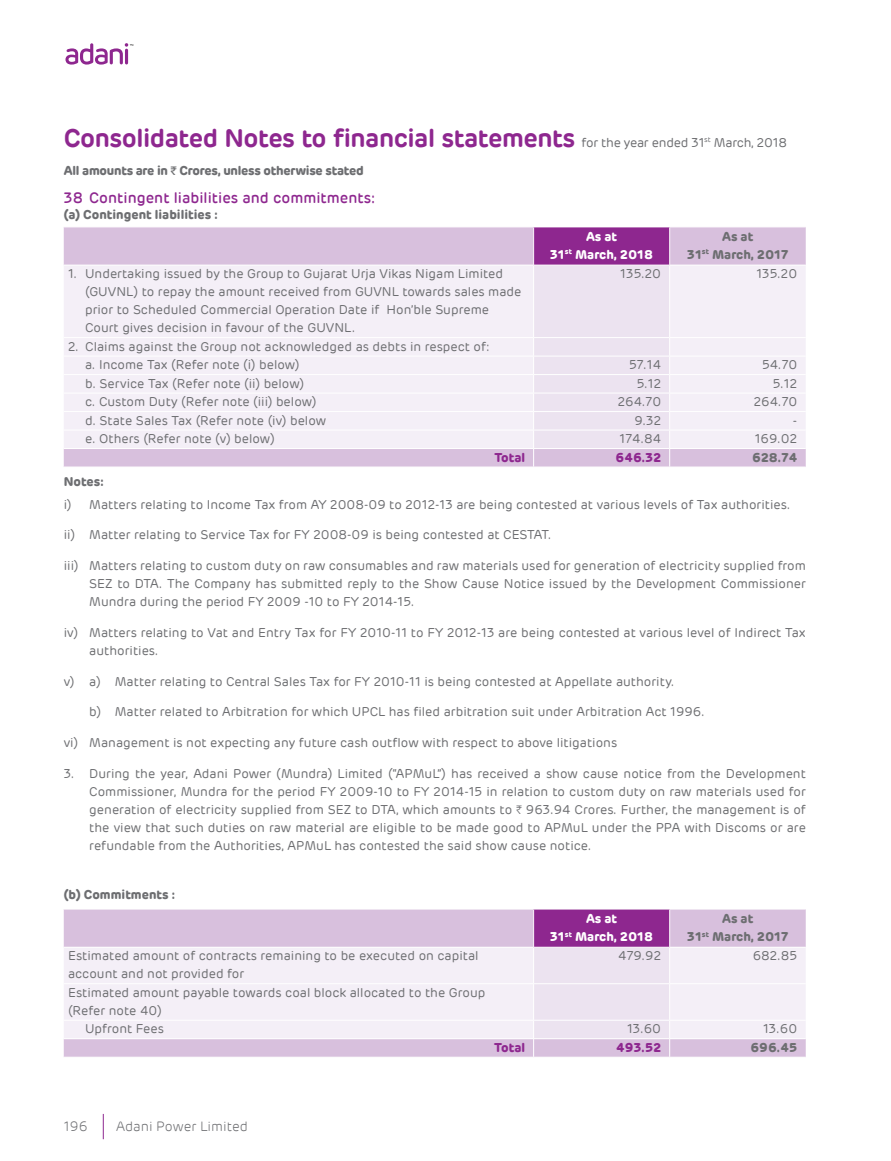
<style>
.page{position:relative;width:891px;height:1161px;background:#fff}
.page>*{position:absolute;margin:0;border:0;box-sizing:border-box;transform-origin:0 0}
.t1{font:600 25.5px "Adani";letter-spacing:-.02em;color:#8e278f}
.t2{font:500 15px "Adani";color:#8e278f}
.t3{font:300 13.5px "Adani";color:#6d6e71}
.t4{font:12.75px/18px "Adani";color:#6d6e71}
.t5{font:700 12.75px/18px "Adani";color:#6d6e71;text-align:center}
.t6{font:700 12.75px "Adani";letter-spacing:-.02em;color:#6d6e71}
.t7{font:700 12.75px/18px "Adani";color:#fff;text-align:center}
.t8{font:700 12.75px "Adani";color:#8e278f}
.s1{font-weight:400;font-size:12.75px;color:#6d6e71}
.s2{font-family:"ITF Rupee";font-weight:400}
.s3{font-family:"ITF Rupee"}
</style>
<div class="page">
<div style="left:64px;top:228px;width:742px;height:239px;background:#d8c0dd"></div>
<div style="left:534px;top:227px;width:136px;height:38px;background:#8e278f"></div>
<div style="left:64px;top:266px;width:742px;height:182px;background:#f4eff7"></div>
<hr style="left:670px;top:265px;width:136px;height:1px;background:#fff">
<hr style="left:670px;top:337px;width:136px;height:1px;background:#fff">
<hr style="left:670px;top:356px;width:136px;height:1px;background:#fff">
<hr style="left:670px;top:374px;width:136px;height:1px;background:#fff">
<hr style="left:670px;top:393px;width:136px;height:1px;background:#fff">
<hr style="left:670px;top:411px;width:136px;height:1px;background:#fff">
<hr style="left:670px;top:430px;width:136px;height:1px;background:#fff">
<hr style="left:670px;top:448px;width:136px;height:1px;background:#fff">
<hr style="left:64px;top:265px;width:469px;height:1px;background:#fff">
<hr style="left:64px;top:337px;width:470px;height:1px;background:#fff">
<hr style="left:64px;top:356px;width:470px;height:1px;background:#fff">
<hr style="left:64px;top:374px;width:470px;height:1px;background:#fff">
<hr style="left:64px;top:393px;width:470px;height:1px;background:#fff">
<hr style="left:64px;top:411px;width:470px;height:1px;background:#fff">
<hr style="left:64px;top:430px;width:470px;height:1px;background:#fff">
<hr style="left:64px;top:448px;width:470px;height:1px;background:#fff">
<hr style="left:534px;top:227px;width:136px;height:1px;background:#fff">
<hr style="left:533px;top:227px;width:1px;height:38px;background:#fff">
<hr style="left:669px;top:227px;width:1px;height:38px;background:#fff">
<svg style="left:533px;top:265px;width:137px;height:202px;background:#ebe1ef"></svg>
<div style="left:64px;top:910px;width:742px;height:147px;background:#d8c0dd"></div>
<div style="left:534px;top:909px;width:136px;height:38px;background:#8e278f"></div>
<div style="left:64px;top:948px;width:742px;height:90px;background:#f4eff7"></div>
<hr style="left:670px;top:947px;width:136px;height:1px;background:#fff">
<hr style="left:670px;top:983px;width:136px;height:1px;background:#fff">
<hr style="left:670px;top:1020px;width:136px;height:1px;background:#fff">
<hr style="left:670px;top:1038px;width:136px;height:1px;background:#fff">
<hr style="left:64px;top:947px;width:469px;height:1px;background:#fff">
<hr style="left:64px;top:983px;width:470px;height:1px;background:#fff">
<hr style="left:64px;top:1020px;width:470px;height:1px;background:#fff">
<hr style="left:64px;top:1038px;width:470px;height:1px;background:#fff">
<hr style="left:534px;top:909px;width:136px;height:1px;background:#fff">
<hr style="left:533px;top:909px;width:1px;height:38px;background:#fff">
<hr style="left:669px;top:909px;width:1px;height:38px;background:#fff">
<svg style="left:533px;top:947px;width:137px;height:110px;background:#e9deed"></svg>
<svg style="left:65px;top:43px;width:68px;height:22px"></svg>
<svg style="left:103px;top:1114px;width:1px;height:25px"></svg>
<h1 class="t1" style="left:64px;top:121px;width:725px">Consolidated Notes to financial statements <span class="s1">for the year ended 31</span><sup>st</sup> <span class="s1">March, 2018</span></h1>
<p class="t6" style="left:64px;top:162px;width:302px">All amounts are in <span class="s2">J</span> Crores, unless otherwise stated</p>
<p class="t2" style="left:64px;top:188px;width:313px">38 Contingent liabilities and commitments:</p>
<p class="t5" style="left:64px;top:206px;width:155px">(a) Contingent liabilities :</p>
<p class="t7" style="left:550px;top:227px;width:105px">As at<br>31<sup>st</sup> March, 2018</p>
<p class="t5" style="left:687px;top:227px;width:103px">As at<br>31<sup>st</sup> March, 2017</p>
<p class="t4" style="left:85px;top:265px;width:438px;text-indent:-17px">1. Undertaking issued by the Group to Gujarat Urja Vikas Nigam Limited (GUVNL) to repay the amount received from GUVNL towards sales made prior to Scheduled Commercial Operation Date if Hon’ble Supreme Court gives decision in favour of the GUVNL.</p>
<p class="t4" style="left:620px;top:265px;width:42px">135.20</p>
<p class="t4" style="left:756px;top:265px;width:42px">135.20</p>
<p class="t4" style="left:85px;top:337px;width:406px;line-height:18.5px;text-indent:-17px">2. Claims against the Group not acknowledged as debts in respect of: a. Income Tax (Refer note (i) below)</p>
<p class="t4" style="left:629px;top:356px;width:34px">57.14</p>
<p class="t4" style="left:762px;top:356px;width:37px">54.70</p>
<p class="t4" style="left:85px;top:374px;width:221px">b. Service Tax (Refer note (ii) below)</p>
<p class="t4" style="left:637px;top:374px;width:26px">5.12</p>
<p class="t4" style="left:773px;top:374px;width:26px">5.12</p>
<p class="t4" style="left:85px;top:393px;width:233px">c. Custom Duty (Refer note (iii) below)</p>
<p class="t4" style="left:618px;top:393px;width:45px">264.70</p>
<p class="t4" style="left:754px;top:393px;width:45px">264.70</p>
<p class="t4" style="left:85px;top:411px;width:243px">d. State Sales Tax (Refer note (iv) below</p>
<p class="t4" style="left:634px;top:411px;width:28px">9.32</p>
<p class="t4" style="left:793px;top:411px;width:6px">-</p>
<p class="t4" style="left:85px;top:430px;width:191px">e. Others (Refer note (v) below)</p>
<p class="t4" style="left:620px;top:430px;width:43px">174.84</p>
<p class="t4" style="left:755px;top:430px;width:44px">169.02</p>
<p class="t8" style="left:494px;top:449px;width:32px">Total</p>
<p class="t8" style="left:616px;top:449px;width:47px">646.32</p>
<p class="t5" style="left:752px;top:448px;width:47px">628.74</p>
<p class="t5" style="left:64px;top:473px;width:41px">Notes:</p>
<p class="t4" style="left:64px;top:495px;width:728px">i) Matters relating to Income Tax from AY 2008-09 to 2012-13 are being contested at various levels of Tax authorities.</p>
<p class="t4" style="left:64px;top:526px;width:489px">ii) Matter relating to Service Tax for FY 2008-09 is being contested at CESTAT.</p>
<p class="t4" style="left:89px;top:557px;width:718px;text-align:justify;text-indent:-26px">iii) Matters relating to custom duty on raw consumables and raw materials used for generation of electricity supplied from SEZ to DTA. The Company has submitted reply to the Show Cause Notice issued by the Development Commissioner Mundra during the period FY 2009 -10 to FY 2014-15.</p>
<p class="t4" style="left:89px;top:624px;width:718px;text-indent:-26px">iv) Matters relating to Vat and Entry Tax for FY 2010-11 to FY 2012-13 are being contested at various level of Indirect Tax authorities.</p>
<p class="t4" style="left:64px;top:672px;width:612px">v) a) Matter relating to Central Sales Tax for FY 2010-11 is being contested at Appellate authority.</p>
<p class="t4" style="left:89px;top:703px;width:617px">b) Matter related to Arbitration for which UPCL has filed arbitration suit under Arbitration Act 1996.</p>
<p class="t4" style="left:64px;top:734px;width:555px">vi) Management is not expecting any future cash outflow with respect to above litigations</p>
<p class="t4" style="left:89px;top:765px;width:718px;text-align:justify;text-indent:-26px">3. During the year, Adani Power (Mundra) Limited (“APMuL”) has received a show cause notice from the Development Commissioner, Mundra for the period FY 2009-10 to FY 2014-15 in relation to custom duty on raw materials used for generation of electricity supplied from SEZ to DTA, which amounts to <span class="s3">H</span> 963.94 Crores. Further, the management is of the view that such duties on raw material are eligible to be made good to APMuL under the PPA with Discoms or are refundable from the Authorities, APMuL has contested the said show cause notice.</p>
<p class="t5" style="left:64px;top:885px;width:113px">(b) Commitments :</p>
<p class="t7" style="left:550px;top:909px;width:105px">As at<br>31<sup>st</sup> March, 2018</p>
<p class="t5" style="left:687px;top:909px;width:103px">As at<br>31<sup>st</sup> March, 2017</p>
<p class="t4" style="left:68px;top:947px;width:412px">Estimated amount of contracts remaining to be executed on capital account and not provided for</p>
<p class="t4" style="left:618px;top:947px;width:44px">479.92</p>
<p class="t4" style="left:753px;top:947px;width:46px">682.85</p>
<p class="t4" style="left:68px;top:983px;width:419px">Estimated amount payable towards coal block allocated to the Group</p>
<p class="t4" style="left:68px;top:1001px;width:95px">(Refer note 40)</p>
<p class="t4" style="left:85px;top:1020px;width:80px">Upfront Fees</p>
<p class="t4" style="left:627px;top:1020px;width:36px">13.60</p>
<p class="t4" style="left:763px;top:1020px;width:36px">13.60</p>
<p class="t8" style="left:494px;top:1039px;width:32px">Total</p>
<p class="t8" style="left:616px;top:1039px;width:46px">493.52</p>
<p class="t5" style="left:750px;top:1038px;width:48px">696.45</p>
<p class="t3" style="left:64px;top:1119px;width:25px">196</p>
<p class="t3" style="left:116px;top:1119px;width:133px">Adani Power Limited</p>
</div>
